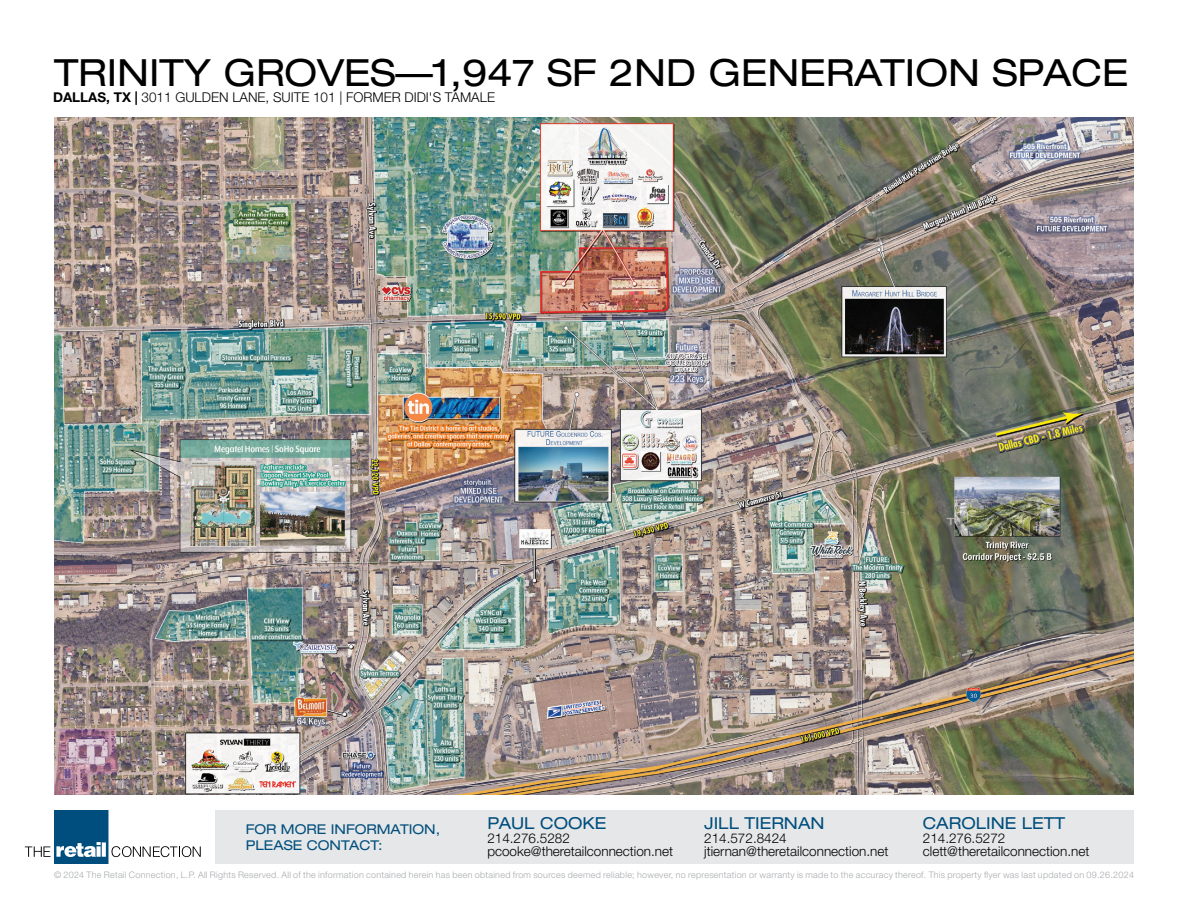
<style>
.page{position:relative;width:1188px;height:918px;background:#fff}
.page>*{position:absolute;margin:0;border:0;box-sizing:border-box;transform-origin:0 0}
.t1{font:expanded 37.5px "Helvetica Neue LT Std";color:#000}
.t2{font:expanded 16.5px "Helvetica Neue LT Std";color:#004e7d}
.t3{font:300 13.5px/13.5px "Helvetica Neue LT Std";color:#000}
.t4{font:expanded 13.5px/16.2px "Helvetica Neue LT Std";color:#004e7d}
.t5{font:300 9px "Helvetica Neue LT Std";letter-spacing:.03em;color:#a7a9ac}
.s1{font-weight:700}
</style>
<div class="page">
<svg style="left:25px;top:810px;width:176px;height:54px"></svg>
<div style="left:216px;top:810px;width:918px;height:54px;background:#e6e7e8"></div>
<img style="left:54px;top:117px;width:1080px;height:678px">
<h1 class="t1" style="left:54px;top:50px;width:1076px">TRINITY GROVES—1,947 SF 2ND GENERATION SPACE</h1>
<h3 class="t3" style="left:53px;top:90px;width:444px"><span class="s1">DALLAS, TX |</span> 3011 GULDEN LANE, SUITE 101 | FORMER DIDI'S TAMALE</h3>
<h3 class="t4" style="left:246px;top:821px;width:196px">FOR MORE INFORMATION,<br>PLEASE CONTACT:</h3>
<h2 class="t2" style="left:487px;top:814px;width:121px">PAUL COOKE</h2>
<h3 class="t3" style="left:487px;top:831px;width:187px">214.276.5282 pcooke@theretailconnection.net</h3>
<h2 class="t2" style="left:704px;top:814px;width:122px">JILL TIERNAN</h2>
<h3 class="t3" style="left:704px;top:831px;width:186px">214.572.8424 jtiernan@theretailconnection.net</h3>
<h2 class="t2" style="left:923px;top:814px;width:144px">CAROLINE LETT</h2>
<h3 class="t3" style="left:923px;top:831px;width:168px">214.276.5272 clett@theretailconnection.net</h3>
<p class="t5" style="left:54px;top:869px;width:1082px">© 2024 The Retail Connection, L.P. All Rights Reserved. All of the information contained herein has been obtained from sources deemed reliable; however, no representation or warranty is made to the accuracy thereof. This property flyer was last updated on 09.26.2024</p>
</div>
